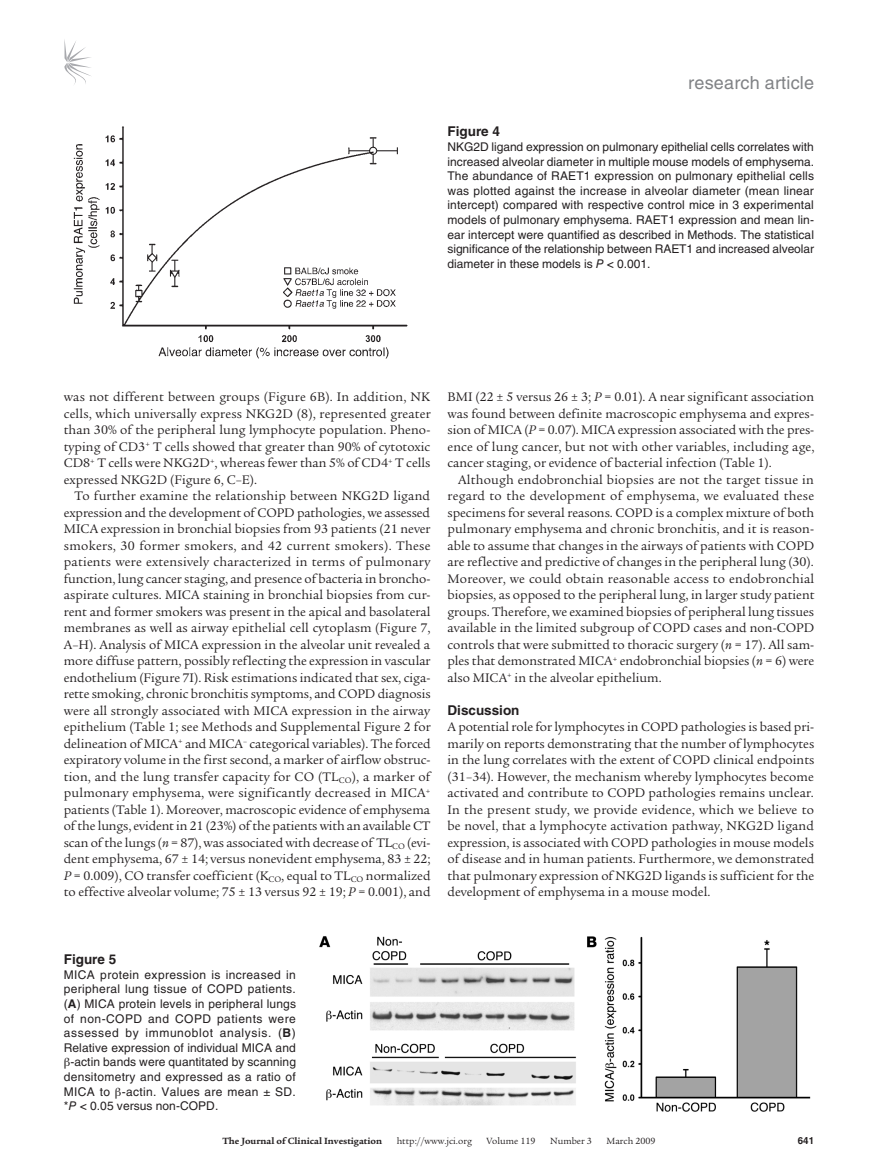
<style>
.page{position:relative;width:878px;height:1174px;background:#fff}
.page>*{position:absolute;margin:0;border:0;box-sizing:border-box;transform-origin:0 0}
.t1{font:18px "Helvetica LT Std";letter-spacing:.01em;color:#808285}
.t2{font:13.5px/16.5px "Legacy Serif Std";color:#231f20;text-align:justify}
.t3{font:700 13.5px "Helvetica LT Std";color:#231f20}
.t4{font:12px/14.7px "Helvetica LT Std";letter-spacing:.025em;color:#231f20;text-align:justify}
.t5{font:12px "Helvetica LT Std";letter-spacing:.005em;color:#231f20}
.t6{font:12px "Helvetica LT Std";letter-spacing:.05em;color:#231f20}
.t7{font:9.75px "Legacy Serif Std";color:#231f20}
.t8{font:700 9.75px "Legacy Serif Std";color:#231f20}
.t9{font:700 9.75px "Helvetica LT Std";color:#231f20}
.s1{font-style:italic}
.s2{font-weight:700}
</style>
<div class="page">
<svg style="left:64px;top:39px;width:27px;height:45px"></svg>
<img style="left:73px;top:126px;width:335px;height:233px">
<img style="left:319px;top:936px;width:492px;height:176px">
<h1 class="t1" style="left:688px;top:72px;width:127px">research article</h1>
<p class="t3" style="left:447px;top:123px;width:54px">Figure 4</p>
<p class="t4" style="left:447px;top:139px;width:368px">NKG2D ligand expression on pulmonary epithelial cells correlates with increased alveolar diameter in multiple mouse models of emphysema.<br>The abundance of RAET1 expression on pulmonary epithelial cells was plotted against the increase in alveolar diameter (mean linear intercept) compared with respective control mice in 3 experimental models of pulmonary emphysema. RAET1 expression and mean lin&shy;ear intercept were quantified as described in Methods. The statistical significance of the relationship between RAET1 and increased alveolar diameter in these models is <span class="s1">P &lt;</span> 0.001.</p>
<p class="t2" style="left:64px;top:389px;width:368px">was not different between groups (Figure 6B). In addition, NK cells, which universally express NKG2D (8), represented greater than 30% of the peripheral lung lymphocyte population. Pheno&shy;typing of CD3<sup>+</sup> T cells showed that greater than 90% of cytotoxic CD8<sup>+</sup> T cells were NKG2D<sup>+</sup>, whereas fewer than 5% of CD4<sup>+</sup> T cells expressed NKG2D (Figure 6, C–E).</p>
<p class="t2" style="left:64px;top:488px;width:368px;text-indent:11px">To further examine the relationship between NKG2D ligand expression and the development of COPD pathologies, we assessed MICA expression in bronchial biopsies from 93 patients (21 never smokers, 30 former smokers, and 42 current smokers). These patients were extensively characterized in terms of pulmonary function, lung cancer staging, and presence of bacteria in broncho&shy;aspirate cultures. MICA staining in bronchial biopsies from cur&shy;rent and former smokers was present in the apical and basolateral membranes as well as airway epithelial cell cytoplasm (Figure 7, A–H). Analysis of MICA expression in the alveolar unit revealed a more diffuse pattern, possibly reflecting the expression in vascular endothelium (Figure 7I). Risk estimations indicated that sex, ciga&shy;rette smoking, chronic bronchitis symptoms, and COPD diagnosis were all strongly associated with MICA expression in the airway epithelium (Table 1; see Methods and Supplemental Figure 2 for delineation of MICA<sup>+</sup> and MICA<sup>–</sup> categorical variables). The forced expiratory volume in the first second, a marker of airflow obstruc&shy;tion, and the lung transfer capacity for CO (TL<sub>CO</sub>), a marker of pulmonary emphysema, were significantly decreased in MICA<sup>+ </sup>patients (Table 1). Moreover, macroscopic evidence of emphysema of the lungs, evident in 21 (23%) of the patients with an available CT scan of the lungs (<span class="s1">n</span> = 87), was associated with decrease of TL<sub>CO</sub> (evi&shy;dent emphysema, 67 ± 14; versus nonevident emphysema, 83 ± 22; <span class="s1">P</span> = 0.009), CO transfer coefficient (K<sub>CO</sub>, equal to TL<sub>CO</sub> normalized to effective alveolar volume; 75 ± 13 versus 92 ± 19; <span class="s1">P</span> = 0.001), and</p>
<p class="t2" style="left:447px;top:389px;width:368px">BMI (22 ± 5 versus 26 ± 3; <span class="s1">P</span> = 0.01). A near significant association was found between definite macroscopic emphysema and expres&shy;sion of MICA (<span class="s1">P</span> = 0.07). MICA expression associated with the pres&shy;ence of lung cancer, but not with other variables, including age, cancer staging, or evidence of bacterial infection (Table 1).</p>
<p class="t2" style="left:447px;top:471px;width:368px;text-indent:11px">Although endobronchial biopsies are not the target tissue in regard to the development of emphysema, we evaluated these specimens for several reasons. COPD is a complex mixture of both pulmonary emphysema and chronic bronchitis, and it is reason&shy;able to assume that changes in the airways of patients with COPD are reflective and predictive of changes in the peripheral lung (30).<br>Moreover, we could obtain reasonable access to endobronchial biopsies, as opposed to the peripheral lung, in larger study patient groups. Therefore, we examined biopsies of peripheral lung tissues available in the limited subgroup of COPD cases and non-COPD controls that were submitted to thoracic surgery (<span class="s1">n</span> = 17). All sam&shy;ples that demonstrated MICA<sup>+</sup> endobronchial biopsies (<span class="s1">n</span> = 6) were also MICA<sup>+</sup> in the alveolar epithelium.</p>
<p class="t3" style="left:447px;top:702px;width:74px">Discussion</p>
<p class="t2" style="left:447px;top:719px;width:368px">A potential role for lymphocytes in COPD pathologies is based pri&shy;marily on reports demonstrating that the number of lymphocytes in the lung correlates with the extent of COPD clinical endpoints (31–34). However, the mechanism whereby lymphocytes become activated and contribute to COPD pathologies remains unclear.<br>In the present study, we provide evidence, which we believe to be novel, that a lymphocyte activation pathway, NKG2D ligand expression, is associated with COPD pathologies in mouse models of disease and in human patients. Furthermore, we demonstrated that pulmonary expression of NKG2D ligands is sufficient for the development of emphysema in a mouse model.</p>
<p class="t3" style="left:64px;top:951px;width:54px">Figure 5</p>
<p class="t4" style="left:64px;top:967px;width:233px">MICA protein expression is increased in</p>
<p class="t4" style="left:64px;top:981px;width:233px">peripheral lung tissue of COPD patients.</p>
<p class="t4" style="left:64px;top:996px;width:234px">(<span class="s2">A</span>) MICA protein levels in peripheral lungs</p>
<p class="t4" style="left:64px;top:1011px;width:233px">of non-COPD and COPD patients were</p>
<p class="t6" style="left:64px;top:1026px;width:233px">assessed by immunoblot analysis. (<span class="s2">B</span>)</p>
<p class="t5" style="left:64px;top:1040px;width:233px">Relative expression of individual MICA and</p>
<p class="t5" style="left:70px;top:1055px;width:227px">-actin bands were quantitated by scanning</p>
<p class="t4" style="left:64px;top:1069px;width:233px">densitometry and expressed as a ratio of</p>
<p class="t4" style="left:64px;top:1084px;width:234px">MICA to -actin. Values are mean ± SD.</p>
<p class="t5" style="left:64px;top:1099px;width:156px">*<span class="s1">P &lt;</span> 0.05 versus non-COPD.</p>
<p class="t8" style="left:222px;top:1135px;width:161px">The Journal of Clinical Investigation</p>
<p class="t7" style="left:396px;top:1135px;width:77px">http://www.jci.org</p>
<p class="t7" style="left:486px;top:1135px;width:50px">Volume 119</p>
<p class="t7" style="left:550px;top:1135px;width:43px">Number 3</p>
<p class="t7" style="left:606px;top:1135px;width:51px">March 2009</p>
<p class="t9" style="left:797px;top:1134px;width:18px">641</p>
</div>
